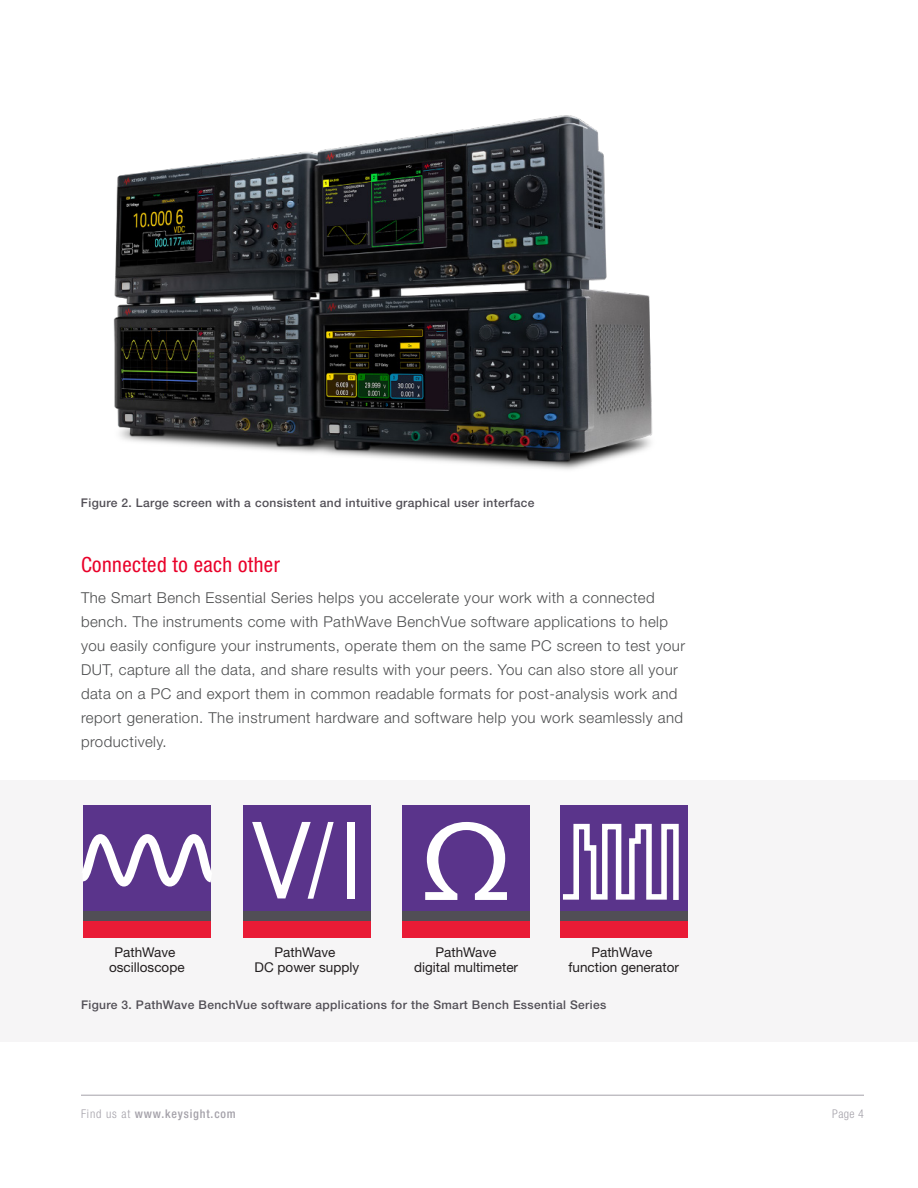
<style>
.page{position:relative;width:918px;height:1188px;background:#fff}
.page>*{position:absolute;margin:0;border:0;box-sizing:border-box;transform-origin:0 0}
.KT_-_Header_2{font:condensed 21px "Helvetica Neue LT Std";letter-spacing:.02em;color:#e90029}
.KT_-_Body_Text{font:300 15px/24px "Helvetica Neue LT Std";letter-spacing:.03em;color:#4b4c4d}
.t1{font:13.5px/15px "Helvetica Neue LT Std";color:#231f20;text-align:center}
.KT_-_Figure_Captions{font:500 12px "Helvetica Neue LT Std";letter-spacing:.03em;color:#524f56}
.t2{font:500 condensed 12px "Helvetica Neue LT Std";letter-spacing:.07em;color:#a4a1a9}
.t3{font:300 condensed 12px "Helvetica Neue LT Std";color:#a4a1a9}
.s1{font-weight:300}
</style>
<div class="page">
<hr style="left:81px;top:1095px;width:783px;height:1px;background:#a4a1a9">
<img style="left:113px;top:115px;width:540px;height:355px">
<div style="left:0;top:780px;width:918px;height:261px;background:#f6f5f6"></div>
<div style="left:83px;top:805px;width:128px;height:106px;background:#5a348b"></div>
<div style="left:83px;top:911px;width:128px;height:11px;background:#514e55"></div>
<div style="left:83px;top:922px;width:128px;height:16px;background:#e91b36"></div>
<div style="left:243px;top:805px;width:128px;height:106px;background:#5a348b"></div>
<div style="left:243px;top:911px;width:128px;height:11px;background:#514e55"></div>
<div style="left:243px;top:922px;width:128px;height:16px;background:#e91b36"></div>
<div style="left:402px;top:805px;width:128px;height:106px;background:#5a348b"></div>
<div style="left:402px;top:911px;width:128px;height:11px;background:#514e55"></div>
<div style="left:402px;top:922px;width:128px;height:16px;background:#e91b36"></div>
<div style="left:560px;top:805px;width:128px;height:106px;background:#5a348b"></div>
<div style="left:560px;top:911px;width:128px;height:11px;background:#514e55"></div>
<div style="left:560px;top:922px;width:128px;height:16px;background:#e91b36"></div>
<svg style="left:425px;top:822px;width:82px;height:78px"></svg>
<div style="left:347px;top:822px;width:8px;height:76px;background:#fff"></div>
<svg style="left:252px;top:822px;width:82px;height:77px"></svg>
<svg style="left:83px;top:834px;width:128px;height:53px"></svg>
<svg style="left:563px;top:823px;width:116px;height:77px"></svg>
<p class="KT_-_Figure_Captions" style="left:81px;top:495px;width:455px">Figure 2. Large screen with a consistent and intuitive graphical user interface</p>
<p class="KT_-_Header_2" style="left:81px;top:553px;width:200px">Connected to each other</p>
<p class="KT_-_Body_Text" style="left:81px;top:585px;width:606px">The Smart Bench Essential Series helps you accelerate your work with a connected bench. The instruments come with PathWave BenchVue software applications to help you easily configure your instruments, operate them on the same PC screen to test your DUT, capture all the data, and share results with your peers. You can also store all your data on a PC and export them in common readable formats for post-analysis work and report generation. The instrument hardware and software help you work seamlessly and productively.</p>
<p class="t1" style="left:109px;top:945px;width:77px">PathWave oscilloscope</p>
<p class="t1" style="left:255px;top:945px;width:106px">PathWave<br>DC power supply</p>
<p class="t1" style="left:414px;top:945px;width:106px">PathWave<br>digital multimeter</p>
<p class="t1" style="left:569px;top:945px;width:112px">PathWave function generator</p>
<p class="KT_-_Figure_Captions" style="left:81px;top:997px;width:527px">Figure 3. PathWave BenchVue software applications for the Smart Bench Essential Series</p>
<p class="t2" style="left:81px;top:1106px;width:156px"><span class="s1">Find us at</span> www.keysight.com</p>
<p class="t3" style="left:832px;top:1107px;width:33px">Page 4</p>
</div>
